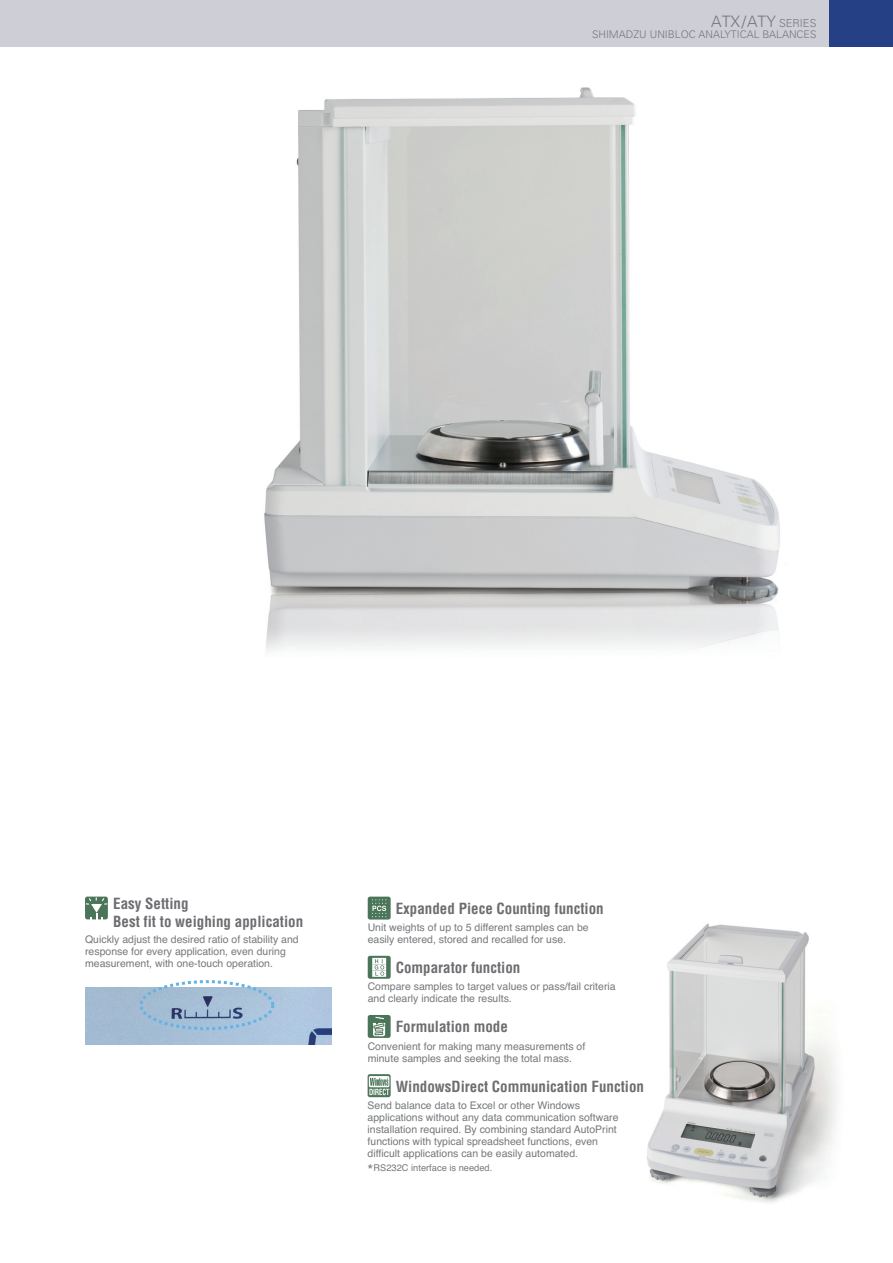
<style>
.page{position:relative;width:893px;height:1263px;background:#fff}
.page>*{position:absolute;margin:0;border:0;box-sizing:border-box;transform-origin:0 0}
.t1{font:300 15.75px "Univers";color:#76787b}
.t2{font:700 condensed 15px/18px "Helvetica";color:#6c6d70}
.t3{font:10.5px/12px "Helvetica";color:#76787b}
.t4{font:300 10.5px "Univers";color:#76787b}
.t5{font:9.3px "Helvetica";color:#76787b}
.s1{font-size:10.95px}
.s2{font-size:15px}
</style>
<div class="page">
<img style="left:85px;top:988px;width:247px;height:57px">
<div style="left:139px;top:980px;width:135px;height:50px;border:3px dashed #63b3e4;border-radius:50%"></div>
<img style="left:264px;top:87px;width:522px;height:564px">
<img style="left:647px;top:923px;width:190px;height:280px">
<div style="left:0;top:0;width:829px;height:47px;background:#ceced7"></div>
<div style="left:829px;top:0;width:64px;height:47px;background:#264085"></div>
<div style="left:368px;top:1015px;width:23px;height:23px;background:#4b7558;border-radius:2px"></div>
<svg style="left:372px;top:1016px;width:14px;height:20px"></svg>
<svg style="left:368px;top:897px;width:23px;height:22px"></svg>
<svg style="left:368px;top:956px;width:23px;height:23px"></svg>
<svg style="left:368px;top:1074px;width:23px;height:23px"></svg>
<svg style="left:85px;top:896px;width:23px;height:23px"></svg>
<svg style="left:86px;top:897px;width:21px;height:23px"></svg>
<h1 class="t1" style="left:711px;top:16px;width:107px">ATX/ATY <span class="s1">SERIES</span></h1>
<p class="t4" style="left:592px;top:31px;width:226px">SHIMADZU UNIBLOC ANALYTICAL BALANCES</p>
<h2 class="t2" style="left:113px;top:896px;width:192px">Easy Setting<br>Best fit to weighing application</h2>
<p class="t3" style="left:85px;top:935px;width:215px">Quickly adjust the desired ratio of stability and response for every application, even during measurement, with one-touch operation.</p>
<h2 class="t2" style="left:396px;top:900px;width:209px">Expanded Piece Counting function</h2>
<p class="t3" style="left:368px;top:922px;width:223px">Unit weights of up to 5 different samples can be easily entered, stored and recalled for use.</p>
<h2 class="t2" style="left:396px;top:959px;width:126px">Comparator function</h2>
<p class="t3" style="left:368px;top:982px;width:249px">Compare samples to target values or pass/fail criteria and clearly indicate the results.</p>
<h2 class="t2" style="left:396px;top:1019px;width:114px">Formulation mode</h2>
<p class="t3" style="left:368px;top:1041px;width:219px">Convenient for making many measurements of minute samples and seeking the total mass.</p>
<h2 class="t2" style="left:396px;top:1079px;width:250px">WindowsDirect Communication Function</h2>
<p class="t3" style="left:368px;top:1100px;width:252px">Send balance data to Excel or other Windows applications without any data communication software installation required. By combining standard AutoPrint functions with typical spreadsheet functions, even difficult applications can be easily automated.</p>
<p class="t5" style="left:368px;top:1164px;width:126px"><span class="s2">*</span>RS232C interface is needed.</p>
</div>
